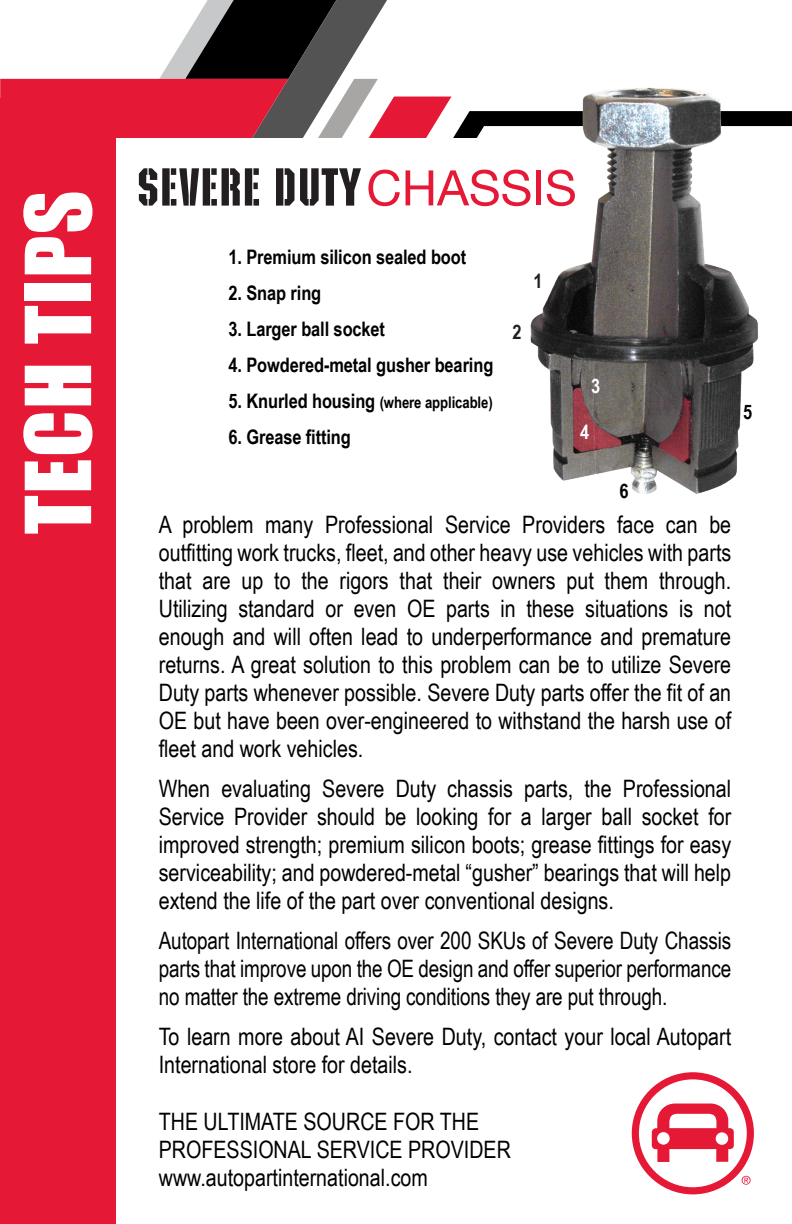
<style>
.page{position:relative;width:792px;height:1224px;background:#fff}
.page>*{position:absolute;margin:0;border:0;box-sizing:border-box;transform-origin:0 0}
.t1{font:84px "Impact";letter-spacing:.02em;color:#fff}
.t2{font:24px/28px "Arial Narrow";color:#000;text-align:justify}
.t3{font:24px/28px "Arial Narrow";color:#000;text-align:justify;scale:.96 1}
.t4{font:700 20px "Arial Narrow";letter-spacing:-.005em;color:#000}
.t5{font:700 20px "Arial Narrow";color:#231f20}
.t6{font:700 20px "Arial Narrow";color:#fff}
.t7{font:700 16px "Arial Narrow";letter-spacing:-.005em;color:#000}
.s1{font-size:20px}
</style>
<div class="page">
<svg style="left:0;top:0;width:792px;height:138px"></svg>
<div style="left:0;top:99px;width:116px;height:1125px;background:#e51836"></div>
<svg style="left:632px;top:1072px;width:122px;height:122px"></svg>
<svg style="left:139px;top:168px;width:120px;height:38px"></svg>
<svg style="left:276px;top:168px;width:85px;height:38px"></svg>
<svg style="left:368px;top:170px;width:32px;height:36px"></svg>
<svg style="left:406px;top:170px;width:122px;height:36px"></svg>
<img style="left:528px;top:81px;width:235px;height:413px">
<h1 class="t1" style="left:-7px;top:534px;width:345px;rotate:-90deg">TECH TIPS</h1>
<p class="t4" style="left:228px;top:242px;width:239px">1. Premium silicon sealed boot</p>
<p class="t4" style="left:228px;top:278px;width:94px">2. Snap ring</p>
<p class="t4" style="left:228px;top:314px;width:158px">3. Larger ball socket</p>
<p class="t4" style="left:228px;top:350px;width:266px">4. Powdered-metal gusher bearing</p>
<p class="t7" style="left:228px;top:391px;width:266px"><span class="s1">5. Knurled housing</span> (where applicable)</p>
<p class="t4" style="left:228px;top:422px;width:124px">6. Grease fitting</p>
<p class="t5" style="left:534px;top:266px;width:11px">1</p>
<p class="t5" style="left:513px;top:317px;width:11px">2</p>
<p class="t6" style="left:591px;top:371px;width:11px">3</p>
<p class="t6" style="left:580px;top:417px;width:11px">4</p>
<p class="t4" style="left:743px;top:397px;width:11px">5</p>
<p class="t4" style="left:620px;top:476px;width:11px">6</p>
<p class="t2" style="left:159px;top:509px;width:574px">A problem many Professional Service Providers face can be outfitting work trucks, fleet, and other heavy use vehicles with parts that are up to the rigors that their owners put them through.<br>Utilizing standard or even OE parts in these situations is not enough and will often lead to underperformance and premature returns. A great solution to this problem can be to utilize Severe Duty parts whenever possible. Severe Duty parts offer the fit of an OE but have been over-engineered to withstand the harsh use of fleet and work vehicles.</p>
<p class="t2" style="left:159px;top:773px;width:574px">When evaluating Severe Duty chassis parts, the Professional Service Provider should be looking for a larger ball socket for improved strength; premium silicon boots; grease fittings for easy serviceability; and powdered-metal “gusher” bearings that will help extend the life of the part over conventional designs.</p>
<p class="t3" style="left:159px;top:925px;width:598px">Autopart International offers over 200 SKUs of Severe Duty Chassis parts that improve upon the OE design and offer superior performance no matter the extreme driving conditions they are put through.</p>
<p class="t2" style="left:159px;top:1021px;width:574px">To learn more about AI Severe Duty, contact your local Autopart<br>International store for details.</p>
<p class="t2" style="left:159px;top:1107px;width:354px;text-align:left">THE ULTIMATE SOURCE FOR THE<br>PROFESSIONAL SERVICE PROVIDER www.autopartinternational.com</p>
</div>
